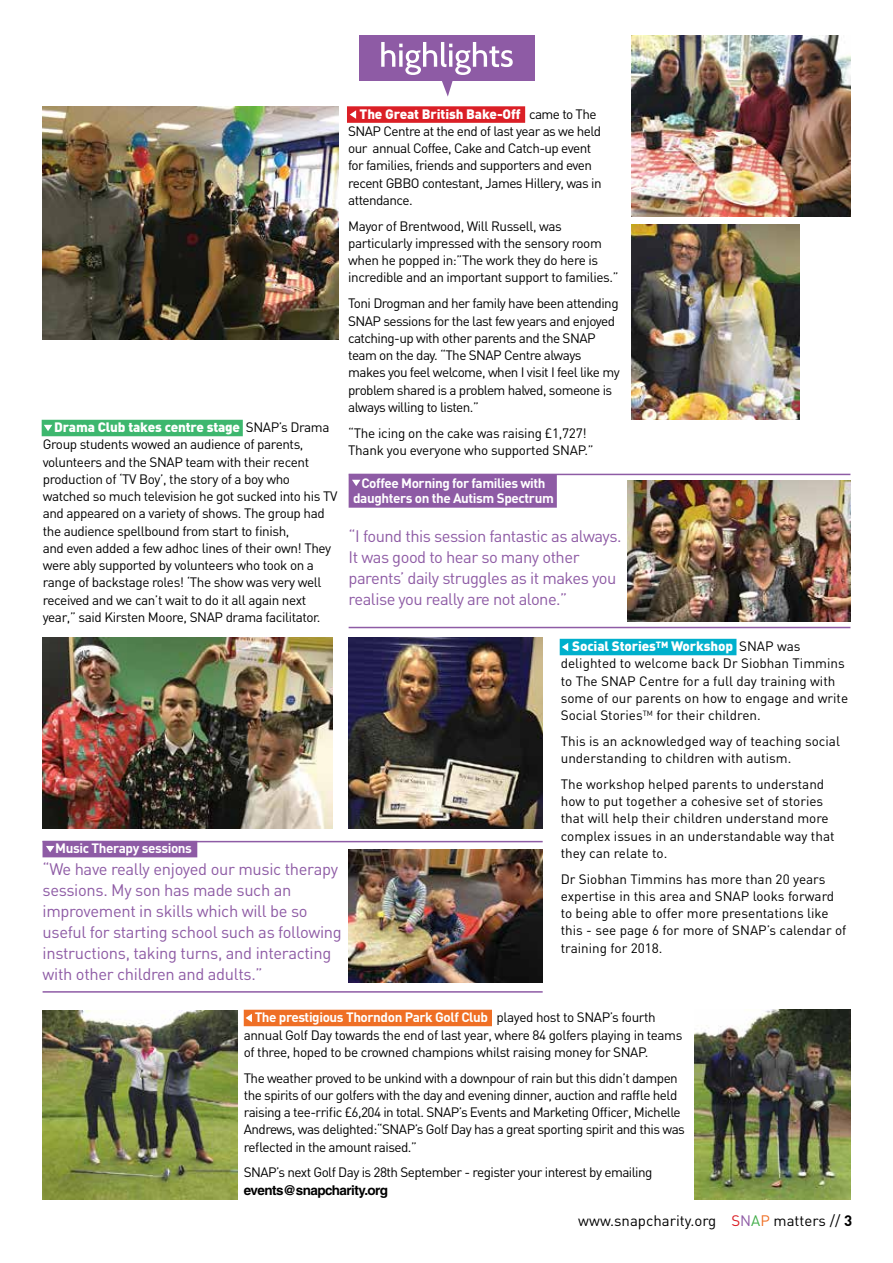
<style>
.page{position:relative;width:893px;height:1263px;background:#fff}
.page>*{position:absolute;margin:0;border:0;box-sizing:border-box;transform-origin:0 0}
.t1{font:16.5px/21px "DIN";letter-spacing:-.02em;color:#8e5ba5}
.t2{font:15px "DIN";color:#000}
.t3{font:13.5px/17.2px "DIN";letter-spacing:-.03em;color:#000}
.t4{font:13.5px/17.2px "DIN";color:#000}
.t5{font:700 13.5px/15px "DIN";letter-spacing:-.03em;color:#fff;text-align:center}
.t6{font:700 13.5px "Helvetica";letter-spacing:-.04em;color:#000}
.s1{font-weight:900;color:#fff}
.s2{font-weight:700;color:#fff}
.s3{color:#db1f26}
.s4{color:#8e5ba5}
.s5{color:#41ad49}
.s6{color:#ef6f25}
.s7{font-weight:700}
</style>
<div class="page">
<div style="left:359px;top:35px;width:176px;height:46px;background:#8e5ba5"></div>
<svg style="left:381px;top:42px;width:132px;height:55px"></svg>
<div style="left:560px;top:639px;width:176px;height:16px;background:#00b0cc"></div>
<div style="left:347px;top:106px;width:178px;height:17px;background:#db1f26"></div>
<img style="left:42px;top:106px;width:297px;height:234px">
<img style="left:631px;top:224px;width:168px;height:196px">
<img style="left:631px;top:35px;width:219px;height:182px">
<div style="left:244px;top:1010px;width:248px;height:16px;background:#ef6f25"></div>
<img style="left:694px;top:1010px;width:156px;height:189px">
<img style="left:43px;top:637px;width:289px;height:192px">
<div style="left:42px;top:420px;width:201px;height:16px;background:#3db76e"></div>
<img style="left:349px;top:637px;width:194px;height:192px">
<hr style="left:43px;top:841px;width:500px;height:1px;background:#8e5ba5">
<hr style="left:43px;top:991px;width:500px;height:2px;background:#8e5ba5">
<img style="left:348px;top:849px;width:195px;height:133px">
<hr style="left:349px;top:474px;width:501px;height:1px;background:#8e5ba5">
<hr style="left:349px;top:627px;width:501px;height:1px;background:#8e5ba5">
<img style="left:627px;top:481px;width:223px;height:141px">
<div style="left:43px;top:841px;width:154px;height:16px;background:#8e5ba5"></div>
<div style="left:349px;top:475px;width:208px;height:33px;background:#8e5ba5"></div>
<img style="left:43px;top:1010px;width:194px;height:189px">
<svg style="left:350px;top:110px;width:6px;height:9px"></svg>
<svg style="left:352px;top:480px;width:8px;height:6px"></svg>
<svg style="left:44px;top:425px;width:8px;height:6px"></svg>
<svg style="left:46px;top:846px;width:8px;height:6px"></svg>
<svg style="left:246px;top:1014px;width:6px;height:8px"></svg>
<svg style="left:562px;top:643px;width:6px;height:8px"></svg>
<p class="t3" style="left:43px;top:418px;width:296px;text-indent:11px"><span class="s1">Drama Club takes centre stage</span> SNAP’s Drama Group students wowed an audience of parents, volunteers and the SNAP team with their recent production of ‘TV Boy’, the story of a boy who watched so much television he got sucked into his TV and appeared on a variety of shows. The group had the audience spellbound from start to finish,<br>and even added a few adhoc lines of their own! They were ably supported by volunteers who took on a range of backstage roles! ‘The show was very well received and we can’t wait to do it all again next year,” said Kirsten Moore, SNAP drama facilitator.</p>
<p class="t5" style="left:55px;top:840px;width:138px">Music Therapy sessions</p>
<p class="t1" style="left:43px;top:858px;width:301px">“We have really enjoyed our music therapy sessions. My son has made such an improvement in skills which will be so useful for starting school such as following instructions, taking turns, and interacting with other children and adults.”</p>
<p class="t3" style="left:348px;top:105px;width:255px;text-indent:11px"><span class="s1">The Great British Bake-Off</span> came to The SNAP Centre at the end of last year as we held our annual Coffee, Cake and Catch-up event for families, friends and supporters and even recent GBBO contestant, James Hillery, was in attendance.</p>
<p class="t3" style="left:348px;top:217px;width:272px">Mayor of Brentwood, Will Russell, was particularly impressed with the sensory room when he popped in:”The work they do here is incredible and an important support to families.”</p>
<p class="t3" style="left:348px;top:294px;width:273px">Toni Drogman and her family have been attending SNAP sessions for the last few years and enjoyed catching-up with other parents and the SNAP team on the day. “The SNAP Centre always makes you feel welcome, when I visit I feel like my problem shared is a problem halved, someone is always willing to listen.”</p>
<p class="t3" style="left:348px;top:424px;width:247px">“The icing on the cake was raising £1,727!<br>Thank you everyone who supported SNAP.”</p>
<p class="t5" style="left:353px;top:475px;width:202px">Coffee Morning for families with daughters on the Autism Spectrum</p>
<p class="t1" style="left:349px;top:525px;width:275px">“I found this session fantastic as always.<br>It was good to hear so many other parents’ daily struggles as it makes you realise you really are not alone.”</p>
<p class="t4" style="left:561px;top:637px;width:289px;text-indent:11px"><span class="s1">Social Stories</span><sup>TM</sup> <span class="s1">Workshop</span> SNAP was delighted to welcome back Dr Siobhan Timmins to The SNAP Centre for a full day training with some of our parents on how to engage and write Social Stories<sup>TM</sup> for their children.</p>
<p class="t4" style="left:561px;top:732px;width:281px">This is an acknowledged way of teaching social understanding to children with autism.</p>
<p class="t4" style="left:561px;top:775px;width:275px">The workshop helped parents to understand how to put together a cohesive set of stories that will help their children understand more complex issues in an understandable way that they can relate to.</p>
<p class="t4" style="left:561px;top:870px;width:287px">Dr Siobhan Timmins has more than 20 years expertise in this area and SNAP looks forward to being able to offer more presentations like this - see page 6 for more of SNAP’s calendar of training for 2018.</p>
<p class="t3" style="left:244px;top:1008px;width:440px;text-indent:11px"><span class="s2">The prestigious Thorndon Park Golf Club</span> played host to SNAP’s fourth annual Golf Day towards the end of last year, where 84 golfers playing in teams of three, hoped to be crowned champions whilst raising money for SNAP.</p>
<p class="t3" style="left:244px;top:1069px;width:443px">The weather proved to be unkind with a downpour of rain but this didn’t dampen the spirits of our golfers with the day and evening dinner, auction and raffle held raising a tee-rrific £6,204 in total. SNAP’s Events and Marketing Officer, Michelle Andrews, was delighted:“SNAP’s Golf Day has a great sporting spirit and this was reflected in the amount raised.”</p>
<p class="t3" style="left:244px;top:1163px;width:410px">SNAP’s next Golf Day is 28th September - register your interest by emailing</p>
<p class="t6" style="left:244px;top:1181px;width:146px">events@snapcharity.org</p>
<p class="t2" style="left:578px;top:1211px;width:275px">www.snapcharity.org <span class="s3">S</span><span class="s4">N</span><span class="s5">A</span><span class="s6">P</span> matters // <span class="s7">3</span></p>
</div>
